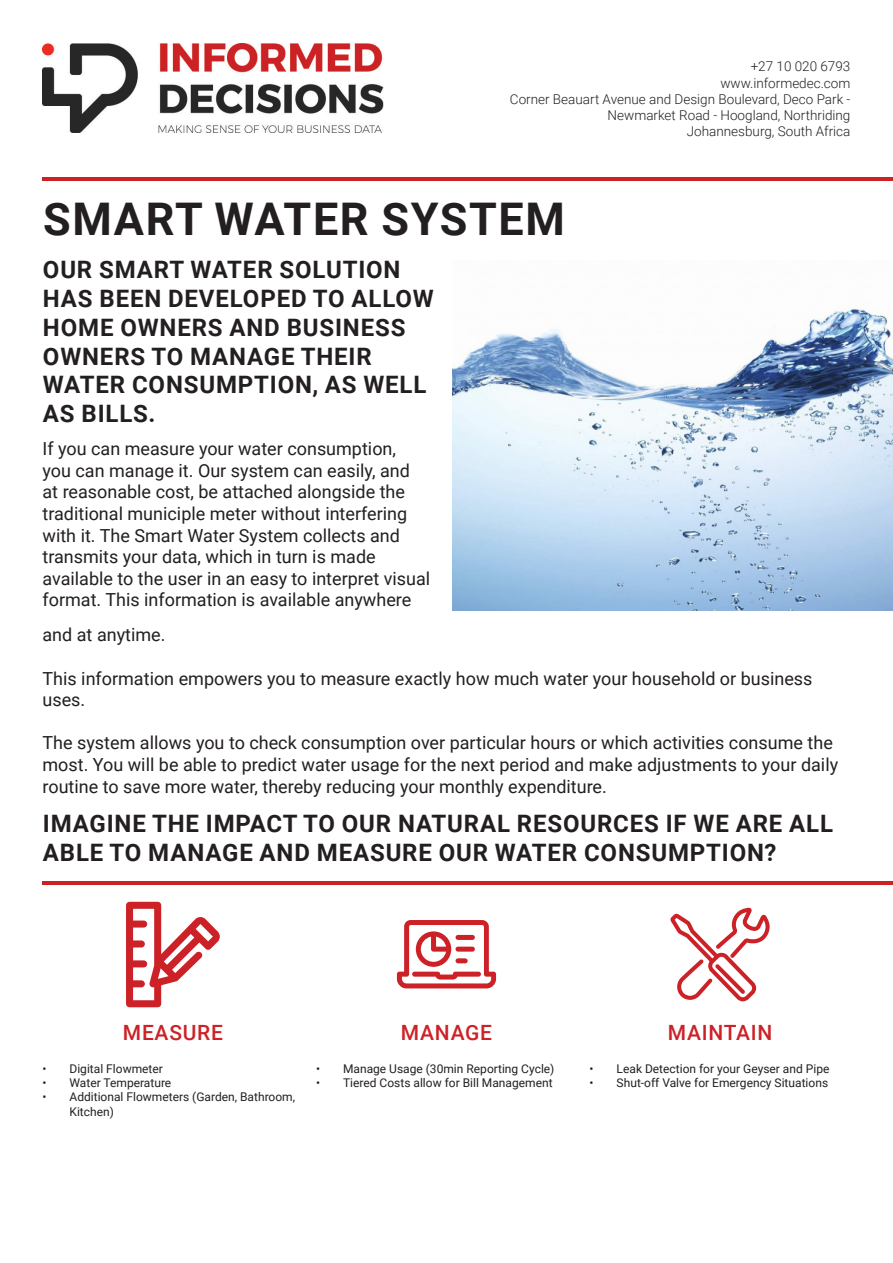
<style>
.page{position:relative;width:893px;height:1263px;background:#fff}
.page>*{position:absolute;margin:0;border:0;box-sizing:border-box;transform-origin:0 0}
.t1{font:700 45px "Roboto";letter-spacing:.035em;color:#231f20}
.t2{font:700 24px/28.8px "Roboto";letter-spacing:.035em;color:#231f20}
.t3{font:500 21px "Roboto";letter-spacing:.035em;color:#cc2127}
.t4{font:18px/21.6px "Roboto";color:#231f20}
.t5{font:300 13.5px/16.2px "Roboto";color:#231f20;text-align:right}
.t6{font:12px/14.4px "Roboto";color:#231f20}
</style>
<div class="page">
<hr style="left:43px;top:177px;width:850px;height:3px;background:#cc2226">
<img style="left:43px;top:43px;width:341px;height:89px">
<hr style="left:43px;top:881px;width:850px;height:3px;background:#cc2226">
<svg style="left:670px;top:907px;width:100px;height:94px"></svg>
<img style="left:453px;top:308px;width:440px;height:302px">
<svg style="left:397px;top:920px;width:99px;height:68px"></svg>
<svg style="left:126px;top:902px;width:94px;height:105px"></svg>
<p class="t5" style="left:751px;top:58px;width:101px">+27 10 020 6793</p>
<p class="t5" style="left:720px;top:74px;width:132px">www.informedec.com</p>
<p class="t5" style="left:510px;top:90px;width:342px">Corner Beauart Avenue and Design Boulevard, Deco Park -<br>Newmarket Road - Hoogland, Northriding</p>
<p class="t5" style="left:687px;top:123px;width:165px">Johannesburg, South Africa</p>
<p class="t1" style="left:43px;top:187px;width:523px">SMART WATER SYSTEM</p>
<p class="t2" style="left:43px;top:254px;width:392px">OUR SMART WATER SOLUTION<br>HAS BEEN DEVELOPED TO ALLOW<br>HOME OWNERS AND BUSINESS<br>OWNERS TO MANAGE THEIR<br>WATER CONSUMPTION, AS WELL<br>AS BILLS.</p>
<p class="t4" style="left:43px;top:437px;width:389px">If you can measure your water consumption,<br>you can manage it. Our system can easily, and<br>at reasonable cost, be attached alongside the traditional municiple meter without interfering with it. The Smart Water System collects and transmits your data, which in turn is made available to the user in an easy to interpret visual format. This information is available anywhere</p>
<p class="t4" style="left:43px;top:624px;width:125px">and at anytime.</p>
<p class="t4" style="left:43px;top:667px;width:771px">This information empowers you to measure exactly how much water your household or business uses.</p>
<p class="t4" style="left:43px;top:732px;width:797px">The system allows you to check consumption over particular hours or which activities consume the most. You will be able to predict water usage for the next period and make adjustments to your daily routine to save more water, thereby reducing your monthly expenditure.</p>
<p class="t2" style="left:43px;top:808px;width:792px">IMAGINE THE IMPACT TO OUR NATURAL RESOURCES IF WE ARE ALL<br>ABLE TO MANAGE AND MEASURE OUR WATER CONSUMPTION?</p>
<p class="t3" style="left:123px;top:1018px;width:102px">MEASURE</p>
<p class="t3" style="left:401px;top:1018px;width:93px">MANAGE</p>
<p class="t3" style="left:668px;top:1018px;width:106px">MAINTAIN</p>
<p class="t6" style="left:43px;top:1061px;width:122px">• Digital Flowmeter</p>
<p class="t6" style="left:43px;top:1075px;width:130px">• Water Temperature</p>
<p class="t6" style="left:70px;top:1089px;width:227px;text-indent:-27px">• Additional Flowmeters (Garden, Bathroom,<br>Kitchen)</p>
<p class="t6" style="left:316px;top:1061px;width:240px">• Manage Usage (30min Reporting Cycle)</p>
<p class="t6" style="left:316px;top:1075px;width:238px">• Tiered Costs allow for Bill Management</p>
<p class="t6" style="left:590px;top:1061px;width:241px">• Leak Detection for your Geyser and Pipe</p>
<p class="t6" style="left:590px;top:1075px;width:240px">• Shut-off Valve for Emergency Situations</p>
</div>
